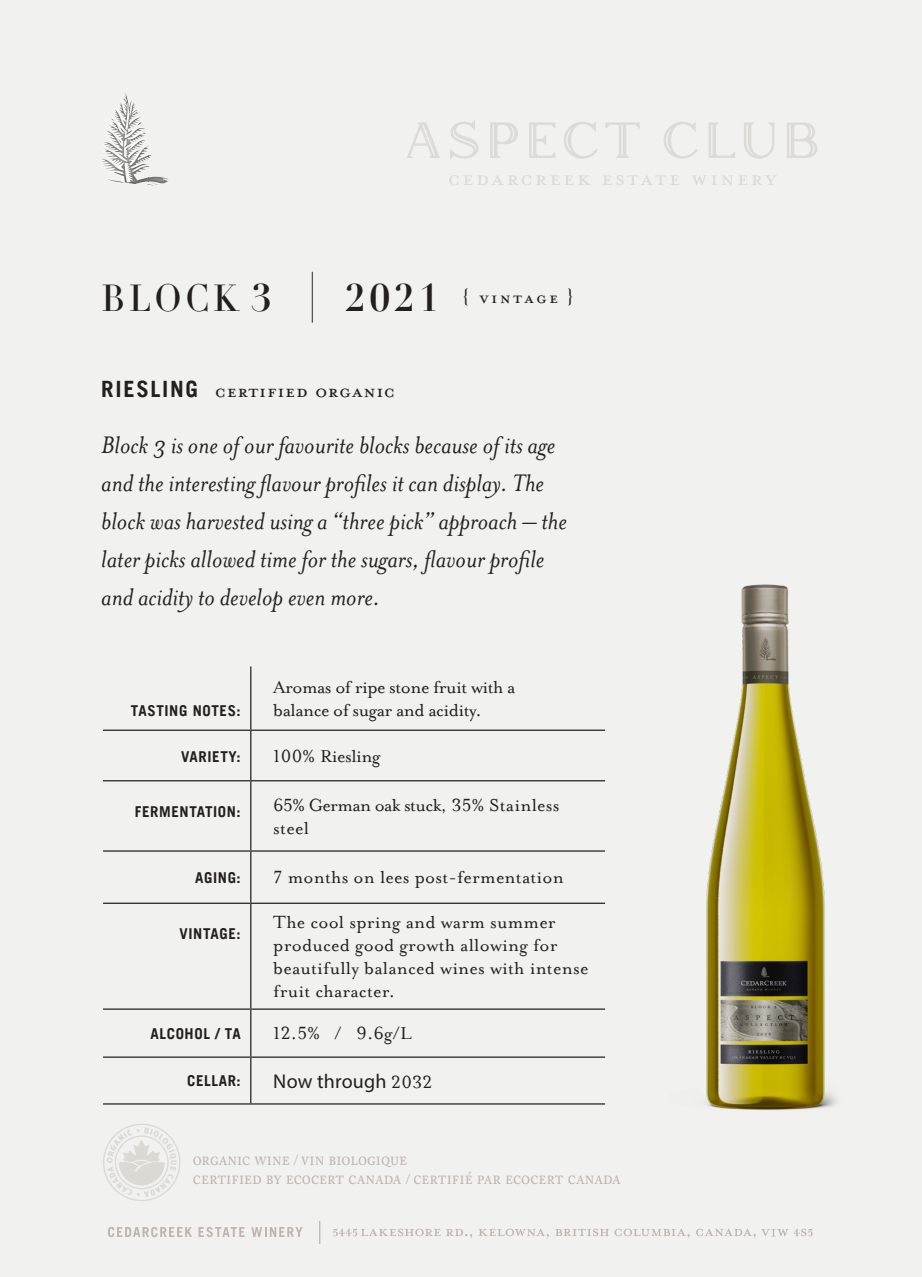
<style>
.page{position:relative;width:922px;height:1277px;background:#fff}
.page>*{position:absolute;margin:0;border:0;box-sizing:border-box;transform-origin:0 0}
.t1{font:italic 27.5px "Mrs Eaves OT";color:#231f20}
.t2{font:25px "Mrs Eaves All Petite Caps";letter-spacing:.025em;color:#231f20}
.t3{font:22.5px "Mrs Eaves All Petite Caps";letter-spacing:.1em;color:#231f20}
.t4{font:20px/23px "Mrs Eaves Roman Lining";letter-spacing:.01em;color:#231f20}
.t5{font:20px "Mrs Eaves Roman Lining";letter-spacing:-.025em;color:#231f20}
.t6{font:20px "Myriad Pro";letter-spacing:.01em;color:#231f20}
.t7{font:18.5px "Adobe Caslon Pro";color:#beb4b0;scale:.88 1}
.t8{font:700 15px "Trade Gothic LT";letter-spacing:.04em;color:#231f20}
.s1{font-family:"Didot HTF L16 Light";font-size:37.5px}
.s2{font-family:"Didot";font-weight:700;font-size:37.5px}
.s3{font-family:"Didot HTF L16 Light";font-size:65px}
.s4{font-family:"Avant Garde Gothic T.";font-size:20px}
.s5{font-family:"Trade Gothic LT";font-weight:700;font-size:22.5px}
.s6{font-family:"Mrs Eaves Roman Lining"}
.s7{font-size:14.25px}
</style>
<div class="page">
<div style="left:0;top:0;width:922px;height:1276px;background:#f1f2ef"></div>
<svg style="left:407px;top:120px;width:410px;height:65px"></svg>
<svg style="left:333px;top:1228px;width:139px;height:10px"></svg>
<svg style="left:478px;top:1228px;width:71px;height:10px"></svg>
<svg style="left:555px;top:1228px;width:134px;height:10px"></svg>
<svg style="left:696px;top:1228px;width:59px;height:10px"></svg>
<svg style="left:761px;top:1228px;width:51px;height:8px"></svg>
<svg style="left:108px;top:1227px;width:84px;height:9px"></svg>
<svg style="left:198px;top:1227px;width:47px;height:9px"></svg>
<svg style="left:251px;top:1227px;width:52px;height:9px"></svg>
<svg style="left:319px;top:1221px;width:1px;height:22px"></svg>
<div style="left:98px;top:90px;width:73px;height:97px;background:#231f20;opacity:.75"></div>
<hr style="left:250px;top:666px;width:1px;height:63px;background:#231f20">
<hr style="left:103px;top:729px;width:148px;height:1px;background:#231f20">
<hr style="left:251px;top:729px;width:354px;height:1px;background:#231f20">
<hr style="left:250px;top:730px;width:1px;height:50px;background:#231f20">
<hr style="left:103px;top:780px;width:148px;height:1px;background:#231f20">
<hr style="left:251px;top:780px;width:354px;height:1px;background:#231f20">
<hr style="left:250px;top:781px;width:1px;height:69px;background:#231f20">
<hr style="left:103px;top:850px;width:148px;height:1px;background:#231f20">
<hr style="left:251px;top:850px;width:354px;height:1px;background:#231f20">
<hr style="left:250px;top:851px;width:1px;height:51px;background:#231f20">
<hr style="left:103px;top:902px;width:148px;height:1px;background:#231f20">
<hr style="left:251px;top:902px;width:354px;height:1px;background:#231f20">
<hr style="left:250px;top:903px;width:1px;height:105px;background:#231f20">
<hr style="left:103px;top:1008px;width:148px;height:1px;background:#231f20">
<hr style="left:251px;top:1008px;width:354px;height:1px;background:#231f20">
<hr style="left:250px;top:1009px;width:1px;height:47px;background:#231f20">
<hr style="left:103px;top:1056px;width:148px;height:1px;background:#231f20">
<hr style="left:251px;top:1056px;width:354px;height:1px;background:#231f20">
<hr style="left:250px;top:1057px;width:1px;height:46px;background:#231f20">
<hr style="left:103px;top:1103px;width:148px;height:1px;background:#231f20">
<hr style="left:251px;top:1103px;width:354px;height:1px;background:#231f20">
<img style="left:706px;top:584px;width:131px;height:526px">
<svg style="left:103px;top:1124px;width:77px;height:76px"></svg>
<p class="t3" style="left:101px;top:287px;width:474px"><span class="s1">BLOCK</span> <span class="s2">3</span> <span class="s3">|</span> <span class="s2">2021</span> <span class="s4">{</span> VINTAGE <span class="s4">}</span></p>
<p class="t2" style="left:101px;top:380px;width:295px"><span class="s5">RIESLING</span> CERTIFIED ORGANIC</p>
<p class="t1" style="left:101px;top:429px;width:455px">Block 3 is one of our favourite blocks because of its age</p>
<p class="t1" style="left:101px;top:467px;width:444px">and the interesting flavour profiles it can display. The</p>
<p class="t1" style="left:101px;top:505px;width:467px">block was harvested using a “three pick” approach – the</p>
<p class="t1" style="left:101px;top:543px;width:445px">later picks allowed time for the sugars, flavour profile</p>
<p class="t1" style="left:101px;top:581px;width:280px">and acidity to develop even more.</p>
<p class="t8" style="left:131px;top:701px;width:111px">TASTING NOTES:</p>
<p class="t5" style="left:273px;top:676px;width:244px">Aromas of ripe stone fruit with a</p>
<p class="t5" style="left:273px;top:699px;width:210px">balance of sugar and acidity.</p>
<p class="t8" style="left:181px;top:747px;width:61px">VARIETY:</p>
<p class="t5" style="left:273px;top:744px;width:109px">100% Riesling</p>
<p class="t8" style="left:135px;top:802px;width:107px">FERMENTATION:</p>
<p class="t4" style="left:273px;top:793px;width:288px">65% German oak stuck, 35% Stainless steel</p>
<p class="t8" style="left:195px;top:868px;width:47px">AGING:</p>
<p class="t4" style="left:273px;top:866px;width:292px">7 months on lees post-fermentation</p>
<p class="t8" style="left:180px;top:924px;width:63px">VINTAGE:</p>
<p class="t4" style="left:273px;top:910px;width:317px">The cool spring and warm summer produced good growth allowing for beautifully balanced wines with intense fruit character.</p>
<p class="t8" style="left:150px;top:1023px;width:92px">ALCOHOL / TA</p>
<p class="t4" style="left:273px;top:1021px;width:140px">12.5% / 9.6g/L</p>
<p class="t8" style="left:187px;top:1071px;width:55px">CELLAR:</p>
<p class="t6" style="left:273px;top:1068px;width:161px">Now through <span class="s6">2032</span></p>
<p class="t7" style="left:193px;top:1147px;width:245px">organic wine <span class="s7">/</span> vin biologique</p>
<p class="t7" style="left:193px;top:1166px;width:488px">certified by ecocert canada <span class="s7">/</span> certifiÉ par ecocert canada</p>
</div>
